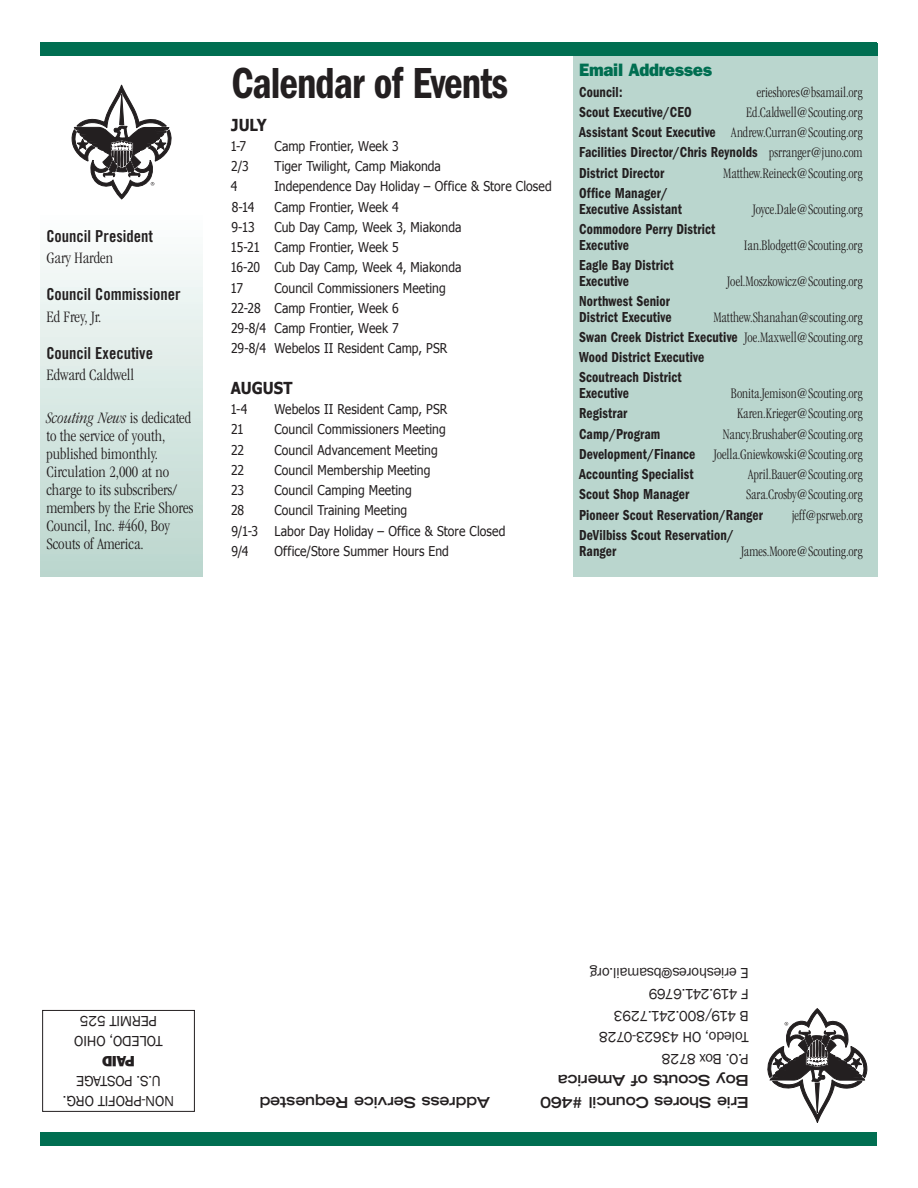
<style>
.page{position:relative;width:918px;height:1188px;background:#fff}
.page>*{position:absolute;margin:0;border:0;box-sizing:border-box;transform-origin:0 0}
.t1{font:600 condensed 45px "Franklin Gothic";letter-spacing:-.025em;color:#231f20;scale:.9 1}
.t2{font:800 18px "Franklin Gothic";letter-spacing:-.015em;color:#006e51;scale:.95 1}
.t3{font:300 condensed 16.5px/18px "Garamond";color:#231f20}
.t4{font:16.5px "Trade Gothic Bold Cond Twenty";color:#231f20}
.t5{font:700 16.5px "Tahoma";color:#231f20;scale:.9 1}
.t6{font:300 condensed 15px/20.2px "Garamond";color:#231f20;text-align:right;scale:.9 1}
.t7{font:600 condensed 15px/15.8px "Franklin Gothic";letter-spacing:.01em;color:#231f20;scale:.9 1}
.t8{font:15px/21.5px "Franklin Gothic";letter-spacing:-.015em;color:#231f20;text-align:center}
.t9{font:700 expanded 15px/21.5px "Trade Gothic LH";letter-spacing:-.015em;color:#231f20}
.t10{font:800 15px "Franklin Gothic";color:#231f20}
.t11{font:13.5px/20.2px "Tahoma";letter-spacing:.005em;color:#231f20;scale:.9 1}
.s1{font-style:italic}
.s2{font-family:"Franklin Gothic";font-weight:600}
.s3{font-family:"Garamond";font-weight:300}
</style>
<div class="page">
<svg style="left:767px;top:1008px;width:101px;height:115px"></svg>
<div style="left:40px;top:211px;width:162px;height:366px;background:linear-gradient(to bottom,#fdfefe,#bad6cd)"></div>
<div style="left:40px;top:1132px;width:837px;height:14px;background:#006e51"></div>
<div style="left:42px;top:1010px;width:153px;height:102px;border:1px solid #231f20"></div>
<svg style="left:71px;top:84px;width:101px;height:116px"></svg>
<div style="left:40px;top:43px;width:837px;height:13px;background:#006e51"></div>
<div style="left:573px;top:56px;width:305px;height:521px;background:#bad6ce"></div>
<p class="t4" style="left:46px;top:226px;width:108px">Council President</p>
<p class="t3" style="left:46px;top:249px;width:68px">Gary Harden</p>
<p class="t4" style="left:46px;top:284px;width:136px">Council Commissioner</p>
<p class="t3" style="left:46px;top:308px;width:56px">Ed Frey, Jr.</p>
<p class="t4" style="left:46px;top:343px;width:108px">Council Executive</p>
<p class="t3" style="left:46px;top:366px;width:89px">Edward Caldwell</p>
<p class="t3" style="left:46px;top:409px;width:148px"><span class="s1">Scouting News</span> is dedicated to the service of youth, published bimonthly.<br>Circulation 2,000 at no charge to its subscribers/ members by the Erie Shores<br>Council, Inc. #460, Boy<br>Scouts of America.</p>
<h1 class="t1" style="left:232px;top:58px;width:309px">Calendar of Events</h1>
<p class="t5" style="left:231px;top:114px;width:41px">JULY</p>
<p class="t11" style="left:230px;top:135px;width:19px">1-7</p>
<p class="t11" style="left:275px;top:135px;width:140px">Camp Frontier, Week 3</p>
<p class="t11" style="left:231px;top:156px;width:21px">2/3</p>
<p class="t11" style="left:275px;top:156px;width:186px">Tiger Twilight, Camp Miakonda</p>
<p class="t11" style="left:231px;top:176px;width:9px">4</p>
<p class="t11" style="left:275px;top:176px;width:310px">Independence Day Holiday – Office &amp; Store Closed</p>
<p class="t11" style="left:232px;top:196px;width:27px">8-14</p>
<p class="t11" style="left:275px;top:196px;width:140px">Camp Frontier, Week 4</p>
<p class="t11" style="left:231px;top:216px;width:27px">9-13</p>
<p class="t11" style="left:230px;top:216px;width:258px;text-indent:44px">Cub Day Camp, Week 3, Miakonda<br>15-21 Camp Frontier, Week 5<br>16-20 Cub Day Camp, Week 4, Miakonda<br>17</p>
<p class="t11" style="left:231px;top:277px;width:242px;text-indent:43px">Council Commissioners Meeting<br>22-28 Camp Frontier, Week 6<br>29-8/4 Camp Frontier, Week 7<br>29-8/4 Webelos II Resident Camp, PSR</p>
<p class="t5" style="left:231px;top:377px;width:70px">AUGUST</p>
<p class="t11" style="left:230px;top:399px;width:21px">1-4</p>
<p class="t11" style="left:275px;top:399px;width:194px">Webelos II Resident Camp, PSR</p>
<p class="t11" style="left:231px;top:419px;width:16px">21</p>
<p class="t11" style="left:275px;top:419px;width:192px">Council Commissioners Meeting</p>
<p class="t11" style="left:231px;top:439px;width:16px">22</p>
<p class="t11" style="left:275px;top:439px;width:183px">Council Advancement Meeting</p>
<p class="t11" style="left:231px;top:459px;width:16px">22</p>
<p class="t11" style="left:275px;top:459px;width:175px">Council Membership Meeting</p>
<p class="t11" style="left:231px;top:480px;width:16px">23</p>
<p class="t11" style="left:275px;top:480px;width:154px">Council Camping Meeting</p>
<p class="t11" style="left:231px;top:500px;width:16px">28</p>
<p class="t11" style="left:231px;top:500px;width:306px;text-indent:43px">Council Training Meeting<br>9/1-3 Labor Day Holiday – Office &amp; Store Closed<br>9/4</p>
<p class="t11" style="left:275px;top:540px;width:195px">Office/Store Summer Hours End</p>
<h2 class="t2" style="left:579px;top:60px;width:142px">Email Addresses</h2>
<p class="t7" style="left:579px;top:84px;width:50px">Council:</p>
<p class="t6" style="left:757px;top:82px;width:119px">erieshores@bsamail.org</p>
<p class="t7" style="left:579px;top:104px;width:122px">Scout Executive/CEO</p>
<p class="t6" style="left:579px;top:102px;width:317px">Ed.Caldwell@Scouting.org<br><span class="s2">Assistant Scout Executive</span> Andrew.Curran@Scouting.org</p>
<p class="t7" style="left:579px;top:142px;width:317px;line-height:20.2px">Facilities Director/Chris Reynolds <span class="s3">psrranger@juno.com<br></span>District Director</p>
<p class="t6" style="left:723px;top:163px;width:156px">Matthew.Reineck@Scouting.org</p>
<p class="t7" style="left:579px;top:185px;width:116px">Office Manager/<br>Executive Assistant</p>
<p class="t7" style="left:579px;top:221px;width:153px">Commodore Perry District<br>Executive</p>
<p class="t7" style="left:579px;top:257px;width:106px">Eagle Bay District<br>Executive</p>
<p class="t6" style="left:753px;top:199px;width:123px">Joyce.Dale@Scouting.org</p>
<p class="t6" style="left:744px;top:235px;width:133px">Ian.Blodgett@Scouting.org</p>
<p class="t6" style="left:727px;top:271px;width:152px">Joel.Moszkowicz@Scouting.org</p>
<p class="t7" style="left:579px;top:293px;width:104px">Northwest Senior<br>District Executive</p>
<p class="t6" style="left:713px;top:307px;width:167px">Matthew.Shanahan@scouting.org</p>
<p class="t7" style="left:579px;top:327px;width:316px;line-height:20.2px">Swan Creek District Executive <span class="s3">Joe.Maxwell@Scouting.org<br></span>Wood District Executive<br>Scoutreach District</p>
<p class="t7" style="left:579px;top:385px;width:57px">Executive</p>
<p class="t6" style="left:731px;top:383px;width:148px">Bonita.Jemison@Scouting.org</p>
<p class="t7" style="left:579px;top:406px;width:55px">Registrar</p>
<p class="t6" style="left:737px;top:404px;width:141px">Karen.Krieger@Scouting.org</p>
<p class="t7" style="left:579px;top:426px;width:92px">Camp/Program</p>
<p class="t6" style="left:579px;top:424px;width:316px">Nancy.Brushaber@Scouting.org<br><span class="s2">Development/Finance</span> Joella.Gniewkowski@Scouting.org</p>
<p class="t7" style="left:579px;top:466px;width:129px">Accounting Specialist</p>
<p class="t6" style="left:748px;top:464px;width:129px">April.Bauer@Scouting.org</p>
<p class="t7" style="left:579px;top:487px;width:124px">Scout Shop Manager</p>
<p class="t6" style="left:746px;top:485px;width:131px">Sara.Crosby@Scouting.org</p>
<p class="t7" style="left:579px;top:507px;width:206px">Pioneer Scout Reservation/Ranger</p>
<p class="t6" style="left:792px;top:505px;width:80px">jeff@psrweb.org</p>
<p class="t7" style="left:579px;top:527px;width:174px">DeVilbiss Scout Reservation/<br>Ranger</p>
<p class="t6" style="left:741px;top:541px;width:137px">James.Moore@Scouting.org</p>
<p class="t8" style="left:163px;top:1050px;width:90px;line-height:20px;rotate:-180deg">TOLEDO, OHIO<br>PERMIT 525</p>
<p class="t10" style="left:135px;top:1070px;width:34px;rotate:-180deg">PAID</p>
<p class="t8" style="left:174px;top:1110px;width:113px;line-height:20px;rotate:-180deg">NON-PROFIT ORG.<br>U.S. POSTAGE</p>
<p class="t9" style="left:490px;top:1113px;width:232px;rotate:-180deg">Address Service Requested</p>
<p class="t8" style="left:749px;top:1069px;width:160px;text-align:left;rotate:-180deg">P.O. Box 8728<br>Toledo, OH 43623-0728<br>B 419/800.241.7293<br>F 419.241.6769<br>E erieshores@bsamail.org</p>
<p class="t9" style="left:749px;top:1113px;width:210px;rotate:-180deg">Erie Shores Council #460<br>Boy Scouts of America</p>
</div>
